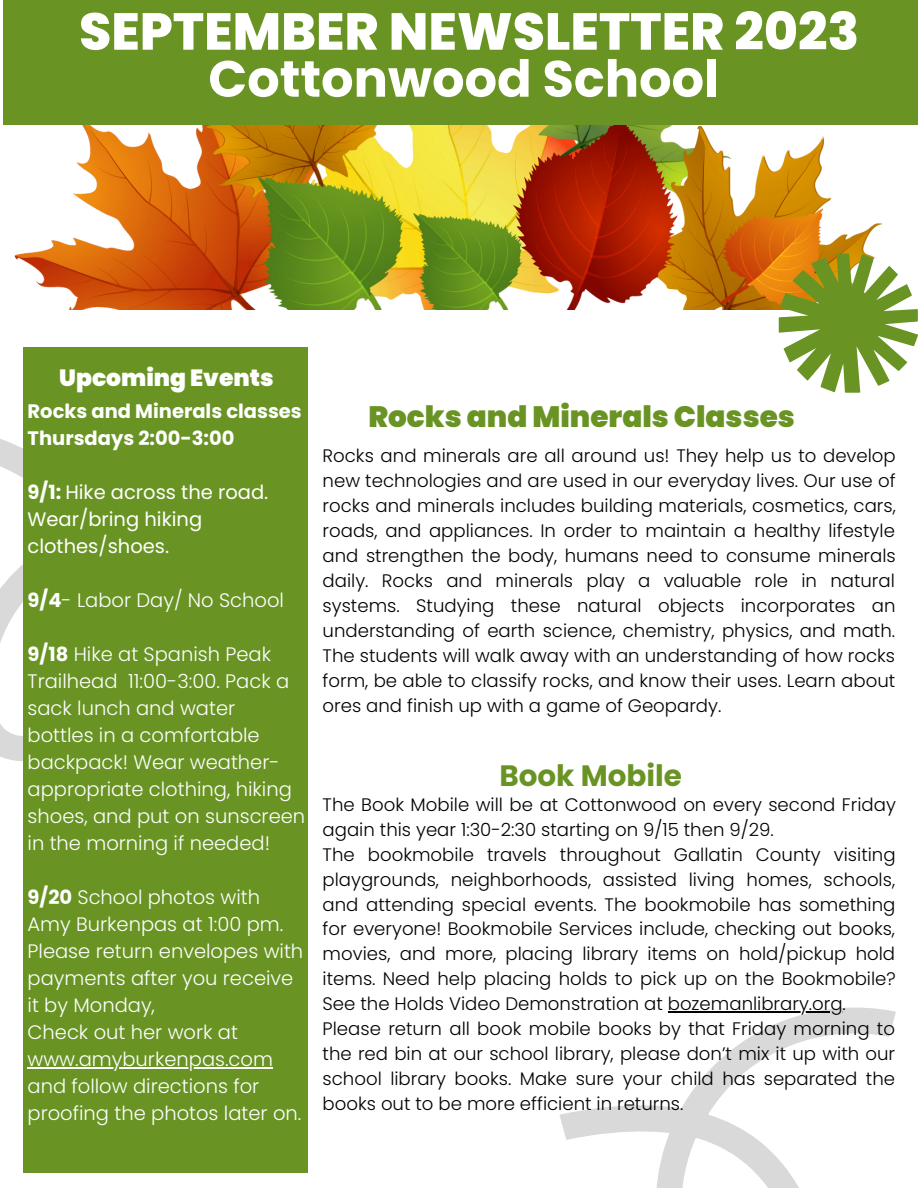
<style>
.page{position:relative;width:918px;height:1188px;background:#fff}
.page>*{position:absolute;margin:0;border:0;box-sizing:border-box;transform-origin:0 0}
.t1{font:800 51.9px "Poppins";color:#fff}
.t2{font:700 51px "Poppins";color:#fff}
.t3{font:900 29.4px "Poppins";color:#699424}
.t4{font:700 29.4px "Poppins";color:#699424}
.t5{font:900 23.4px "Poppins";color:#fff}
.t6{font:300 19.5px/27px "Poppins";color:#fff}
.t7{font:19.5px/27px "Poppins";color:#fff}
.t8{font:700 19.5px/27px "Poppins";color:#fff}
.t9{font:300 18.15px/24.9px "Poppins";color:#000;text-align:justify}
.s1{font-weight:700}
</style>
<div class="page">
<svg style="left:0;top:439px;width:23px;height:322px"></svg>
<svg style="left:560px;top:1007px;width:336px;height:181px"></svg>
<img style="left:14px;top:125px;width:869px;height:185px">
<svg style="left:779px;top:254px;width:139px;height:139px"></svg>
<div style="left:23px;top:347px;width:285px;height:826px;background:#699424"></div>
<div style="left:3px;top:0;width:915px;height:125px;background:#699424"></div>
<hr style="left:668px;top:1011px;width:175px;height:1px;background:#000">
<hr style="left:28px;top:1067px;width:245px;height:1px;background:#fff">
<p class="t1" style="left:79px;top:-5px;width:782px">SEPTEMBER NEWSLETTER 2023</p>
<p class="t2" style="left:208px;top:43px;width:512px">Cottonwood School</p>
<p class="t5" style="left:59px;top:361px;width:216px">Upcoming Events</p>
<p class="t8" style="left:28px;top:398px;width:276px">Rocks and Minerals classes<br>Thursdays 2:00-3:00</p>
<p class="t7" style="left:28px;top:479px;width:242px"><span class="s1">9/1:</span> Hike across the road.<br>Wear/bring hiking clothes/shoes.</p>
<p class="t6" style="left:28px;top:587px;width:258px"><span class="s1">9/4</span>- Labor Day/ No School</p>
<p class="t6" style="left:28px;top:641px;width:279px"><span class="s1">9/18</span> Hike at Spanish Peak<br>Trailhead 11:00-3:00. Pack a sack lunch and water bottles in a comfortable backpack! Wear weather&shy;appropriate clothing, hiking shoes, and put on sunscreen in the morning if needed!</p>
<p class="t6" style="left:28px;top:884px;width:257px"><span class="s1">9/20</span> School photos with<br>Amy Burkenpas at 1:00 pm.</p>
<p class="t6" style="left:28px;top:938px;width:277px">Please return envelopes with payments after you receive it by Monday,</p>
<p class="t6" style="left:28px;top:1019px;width:212px">Check out her work at</p>
<p class="t6" style="left:28px;top:1046px;width:275px">www.amyburkenpas.com and follow directions for proofing the photos later on.</p>
<p class="t3" style="left:368px;top:397px;width:428px">Rocks and Minerals Classes</p>
<p class="t9" style="left:323px;top:444px;width:575px">Rocks and minerals are all around us! They help us to develop new technologies and are used in our everyday lives. Our use of rocks and minerals includes building materials, cosmetics, cars, roads, and appliances. In order to maintain a healthy lifestyle and strengthen the body, humans need to consume minerals daily. Rocks and minerals play a valuable role in natural systems. Studying these natural objects incorporates an understanding of earth science, chemistry, physics, and math.<br>The students will walk away with an understanding of how rocks form, be able to classify rocks, and know their uses. Learn about ores and finish up with a game of Geopardy.</p>
<p class="t4" style="left:499px;top:755px;width:184px">Book Mobile</p>
<p class="t9" style="left:323px;top:792px;width:575px">The Book Mobile will be at Cottonwood on every second Friday again this year 1:30-2:30 starting on 9/15 then 9/29.</p>
<p class="t9" style="left:323px;top:842px;width:575px">The bookmobile travels throughout Gallatin County visiting playgrounds, neighborhoods, assisted living homes, schools, and attending special events. The bookmobile has something for everyone! Bookmobile Services include, checking out books, movies, and more, placing library items on hold/pickup hold items. Need help placing holds to pick up on the Bookmobile?<br>See the Holds Video Demonstration at bozemanlibrary.org.</p>
<p class="t9" style="left:323px;top:1016px;width:574px">Please return all book mobile books by that Friday morning to the red bin at our school library, please don’t mix it up with our school library books. Make sure your child has separated the books out to be more efficient in returns.</p>
</div>
